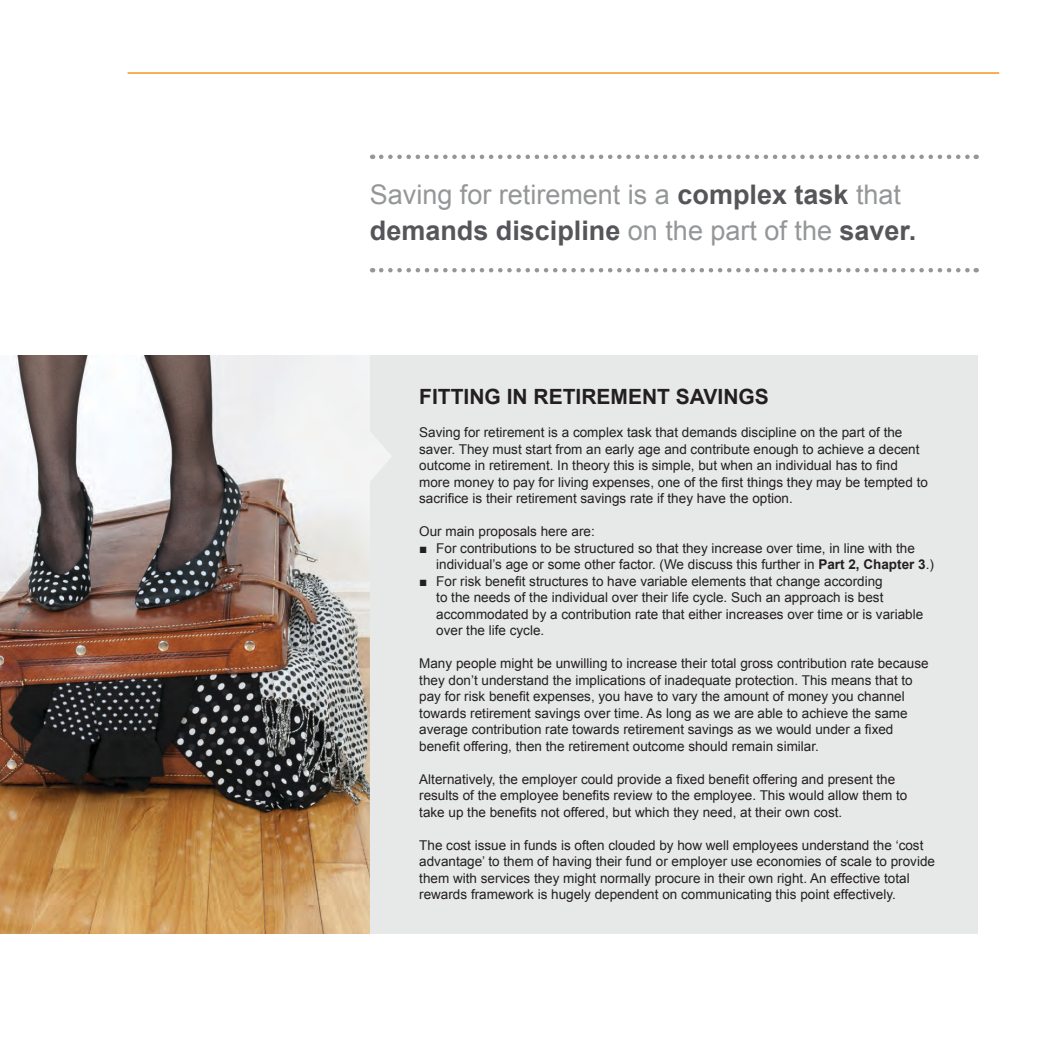
<style>
.page{position:relative;width:1063px;height:1063px;background:#fff}
.page>*{position:absolute;margin:0;border:0;box-sizing:border-box;transform-origin:0 0}
.t1{font:27px/36px "Arial";color:#949698}
.t2{font:700 21px "Arial";color:#231f20}
.t3{font:13.5px/16.5px "Arial";color:#231f20}
.s1{font-weight:700;color:#56565a}
.s2{font-weight:700}
</style>
<div class="page">
<img style="left:0;top:355px;width:370px;height:579px">
<div style="left:370px;top:355px;width:608px;height:579px;background:#e7e8e8"></div>
<svg style="left:381px;top:268px;width:596px;height:4px"></svg>
<svg style="left:381px;top:155px;width:596px;height:4px"></svg>
<hr style="left:128px;top:72px;width:871px;height:2px;background:#f7941d">
<h1 class="t1" style="left:370px;top:177px;width:548px">Saving for retirement is a <span class="s1">complex task</span> that <span class="s1">demands discipline</span> on the part of the <span class="s1">saver.</span></h1>
<h2 class="t2" style="left:419px;top:383px;width:351px">FITTING IN RETIREMENT SAVINGS</h2>
<p class="t3" style="left:419px;top:424px;width:510px">Saving for retirement is a complex task that demands discipline on the part of the saver. They must start from an early age and contribute enough to achieve a decent outcome in retirement. In theory this is simple, but when an individual has to find more money to pay for living expenses, one of the first things they may be tempted to sacrifice is their retirement savings rate if they have the option.</p>
<p class="t3" style="left:419px;top:523px;width:177px">Our main proposals here are:</p>
<p class="t3" style="left:436px;top:540px;width:499px;text-indent:-17px">■ For contributions to be structured so that they increase over time, in line with the individual’s age or some other factor. (We discuss this further in <span class="s2">Part 2, Chapter 3</span>.)</p>
<p class="t3" style="left:436px;top:573px;width:488px;text-indent:-17px">■ For risk benefit structures to have variable elements that change according<br>to the needs of the individual over their life cycle. Such an approach is best accommodated by a contribution rate that either increases over time or is variable over the life cycle.</p>
<p class="t3" style="left:419px;top:655px;width:511px">Many people might be unwilling to increase their total gross contribution rate because they don’t understand the implications of inadequate protection. This means that to pay for risk benefit expenses, you have to vary the amount of money you channel towards retirement savings over time. As long as we are able to achieve the same average contribution rate towards retirement savings as we would under a fixed benefit offering, then the retirement outcome should remain similar.</p>
<p class="t3" style="left:419px;top:771px;width:490px">Alternatively, the employer could provide a fixed benefit offering and present the results of the employee benefits review to the employee. This would allow them to take up the benefits not offered, but which they need, at their own cost.</p>
<p class="t3" style="left:419px;top:837px;width:517px">The cost issue in funds is often clouded by how well employees understand the ‘cost advantage’ to them of having their fund or employer use economies of scale to provide them with services they might normally procure in their own right. An effective total rewards framework is hugely dependent on communicating this point effectively.</p>
</div>
